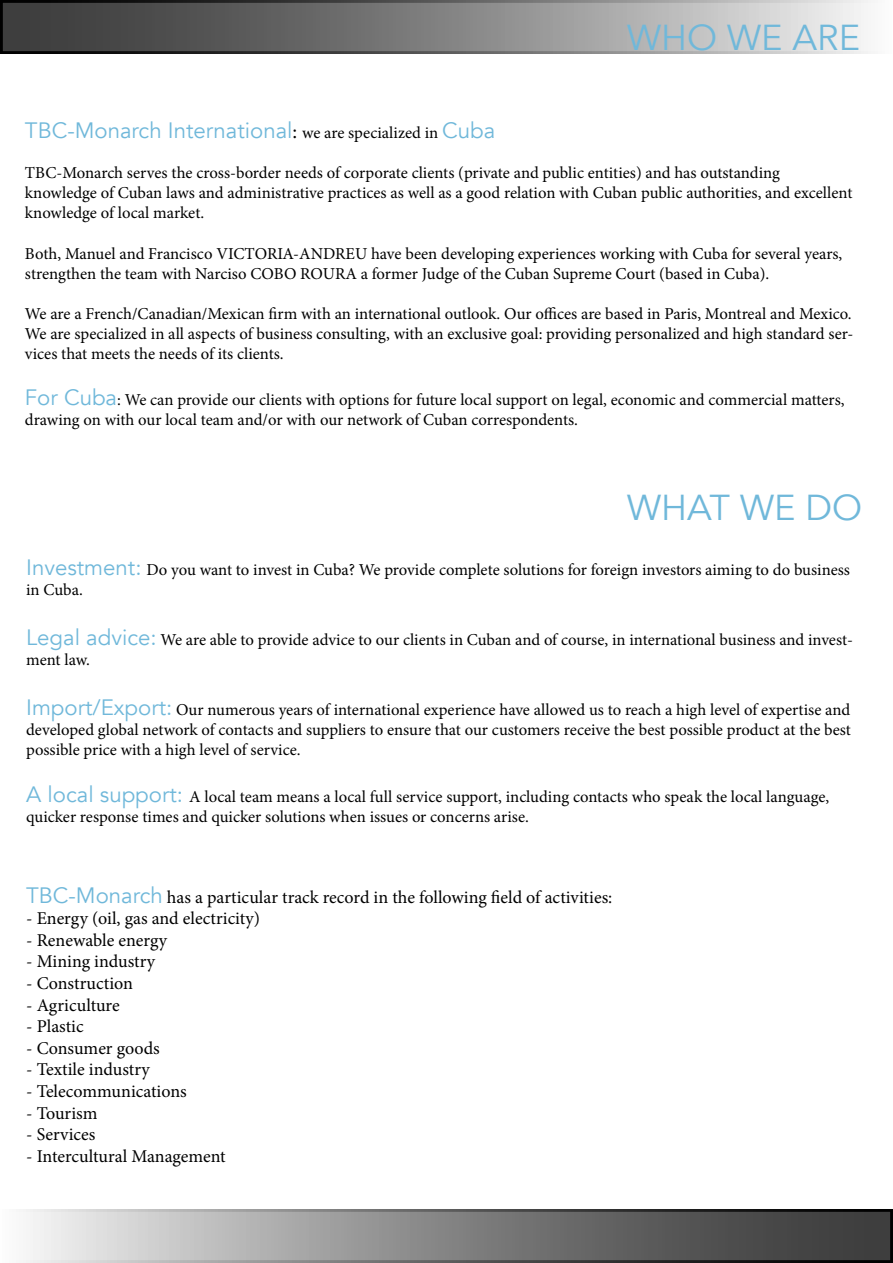
<style>
.page{position:relative;width:893px;height:1263px;background:#fff}
.page>*{position:absolute;margin:0;border:0;box-sizing:border-box;transform-origin:0 0}
.t1{font:36px "Avenir";color:#70b8da}
.t2{font:22.2px "Avenir";color:#70b8da}
.t3{font:18px "Minion Pro";color:#000}
.t4{font:16.65px/20px "Minion Pro";color:#000}
.s1{font-family:"Minion Pro";font-size:20.85px;color:#000}
.s2{font-family:"Minion Pro";font-size:16.65px;color:#000}
.s3{font-family:"Avenir";font-size:22.2px;color:#70b8da}
</style>
<div class="page">
<svg style="left:4px;top:4px;width:860px;height:46px;background:#888"></svg>
<div style="left:0;top:0;width:893px;height:54px;border:3px solid #000"></div>
<svg style="left:30px;top:1213px;width:859px;height:46px;background:#888"></svg>
<div style="left:0;top:1209px;width:893px;height:54px;border:3px solid #000"></div>
<h1 class="t1" style="left:627px;top:16px;width:234px">WHO WE ARE</h1>
<h2 class="t2" style="left:25px;top:118px;width:472px">TBC-Monarch International<span class="s1">:</span> <span class="s2">we are specialized in</span> Cuba</h2>
<p class="t4" style="left:25px;top:163px;width:829px">TBC-Monarch serves the cross-border needs of corporate clients (private and public entities) and has outstanding knowledge of Cuban laws and administrative practices as well as a good relation with Cuban public authorities, and excellent knowledge of local market.</p>
<p class="t4" style="left:25px;top:243px;width:819px">Both, Manuel and Francisco VICTORIA-ANDREU have been developing experiences working with Cuba for several years, strengthen the team with Narciso COBO ROURA a former Judge of the Cuban Supreme Court (based in Cuba).</p>
<p class="t4" style="left:25px;top:303px;width:830px;text-align:justify">We are a French/Canadian/Mexican firm with an international outlook. Our offices are based in Paris, Montreal and Mexico.<br>We are specialized in all aspects of business consulting, with an exclusive goal: providing personalized and high standard ser&shy;vices that meets the needs of its clients.</p>
<p class="t4" style="left:25px;top:390px;width:821px"><span class="s3">For Cuba</span>: We can provide our clients with options for future local support on legal, economic and commercial matters, drawing on with our local team and/or with our network of Cuban correspondents.</p>
<h1 class="t1" style="left:627px;top:486px;width:236px">WHAT WE DO</h1>
<p class="t4" style="left:26px;top:560px;width:825px"><span class="s3">Investment:</span> Do you want to invest in Cuba? We provide complete solutions for foreign investors aiming to do business in Cuba.</p>
<p class="t4" style="left:26px;top:630px;width:828px"><span class="s3">Legal advice:</span> We are able to provide advice to our clients in Cuban and of course, in international business and invest&shy;ment law.</p>
<p class="t4" style="left:26px;top:700px;width:826px;text-align:justify"><span class="s3">Import/Export:</span> Our numerous years of international experience have allowed us to reach a high level of expertise and developed global network of contacts and suppliers to ensure that our customers receive the best possible product at the best possible price with a high level of service.</p>
<p class="t4" style="left:26px;top:786px;width:804px"><span class="s3">A local support:</span> A local team means a local full service support, including contacts who speak the local language, quicker response times and quicker solutions when issues or concerns arise.</p>
<p class="t3" style="left:26px;top:885px;width:588px"><span class="s3">TBC-Monarch</span> has a particular track record in the following field of activities:</p>
<p class="t3" style="left:26px;top:906px;width:235px">- Energy (oil, gas and electricity)</p>
<p class="t3" style="left:26px;top:928px;width:143px">- Renewable energy</p>
<p class="t3" style="left:26px;top:949px;width:131px">- Mining industry</p>
<p class="t3" style="left:26px;top:971px;width:108px">- Construction</p>
<p class="t3" style="left:26px;top:993px;width:95px">- Agriculture</p>
<p class="t3" style="left:26px;top:1014px;width:59px">- Plastic</p>
<p class="t3" style="left:26px;top:1036px;width:135px">- Consumer goods</p>
<p class="t3" style="left:26px;top:1057px;width:125px">- Textile industry</p>
<p class="t3" style="left:26px;top:1079px;width:162px">- Telecommunications</p>
<p class="t3" style="left:26px;top:1101px;width:73px">- Tourism</p>
<p class="t3" style="left:26px;top:1122px;width:71px">- Services</p>
<p class="t3" style="left:26px;top:1144px;width:201px">- Intercultural Management</p>
</div>
